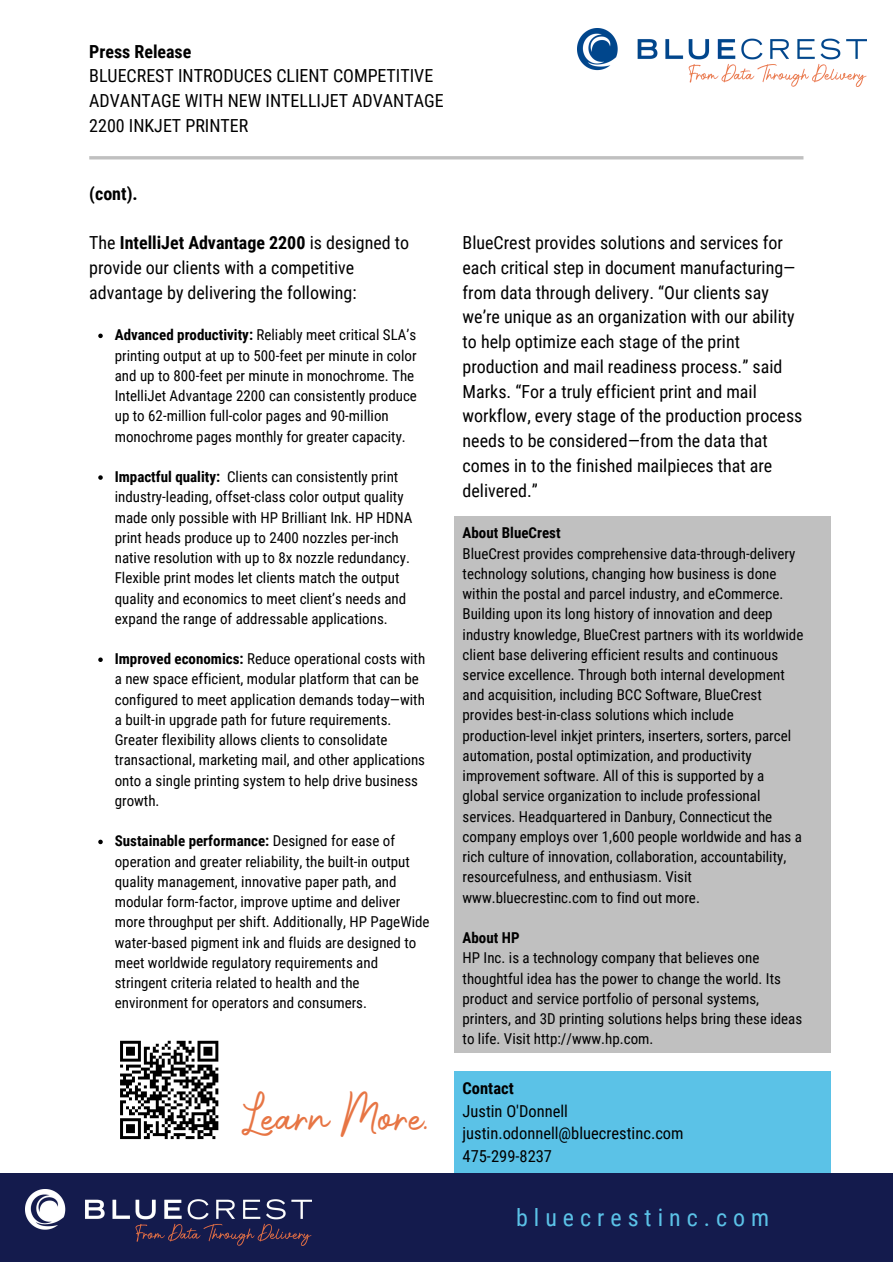
<style>
.page{position:relative;width:893px;height:1264px;background:#fff}
.page>*{position:absolute;margin:0;border:0;box-sizing:border-box;transform-origin:0 0}
.t1{font:27px "Photoshoot";color:#e77544}
.t2{font:24px "Roboto Condensed";letter-spacing:.25em;color:#5bc2e7}
.t3{font:18px/24.8px "Roboto Condensed";color:#000}
.t4{font:700 18px "Roboto Condensed";color:#000}
.t5{font:16.5px/22.5px "Roboto Condensed";color:#000}
.t6{font:700 16.5px "Roboto Condensed";color:#000}
.t7{font:15px/20.2px "Roboto Condensed";color:#000}
.t8{font:700 15px "Roboto Condensed";color:#000}
.s1{font-weight:700}
</style>
<div class="page">
<img style="left:577px;top:29px;width:289px;height:57px">
<hr style="left:89px;top:156px;width:714px;height:3px;background:#c0c0c0">
<div style="left:454px;top:516px;width:376px;height:536px;background:#c0c0c0"></div>
<div style="left:0;top:1173px;width:892px;height:88px;background:#141b4d"></div>
<div style="left:454px;top:1071px;width:376px;height:101px;background:#5bc2e7"></div>
<img style="left:26px;top:1189px;width:285px;height:56px">
<svg style="left:120px;top:1040px;width:99px;height:100px"></svg>
<svg style="left:98px;top:333px;width:5px;height:5px"></svg>
<svg style="left:98px;top:475px;width:5px;height:5px"></svg>
<svg style="left:98px;top:657px;width:5px;height:5px"></svg>
<svg style="left:98px;top:839px;width:5px;height:5px"></svg>
<p class="t4" style="left:89px;top:41px;width:104px">Press Release</p>
<p class="t3" style="left:89px;top:64px;width:356px">BLUECREST INTRODUCES CLIENT COMPETITIVE<br>ADVANTAGE WITH NEW INTELLIJET ADVANTAGE<br>2200 INKJET PRINTER</p>
<p class="t4" style="left:89px;top:183px;width:50px">(cont).</p>
<p class="t3" style="left:89px;top:231px;width:321px">The <span class="s1">IntelliJet Advantage 2200</span> is designed to provide our clients with a competitive advantage by delivering the following:</p>
<p class="t3" style="left:462px;top:231px;width:341px">BlueCrest provides solutions and services for each critical step in document manufacturing— from data through delivery. “Our clients say we’re unique as an organization with our ability to help optimize each stage of the print production and mail readiness process.” said Marks. “For a truly efficient print and mail workflow, every stage of the production process needs to be considered—from the data that comes in to the finished mailpieces that are delivered.”</p>
<p class="t8" style="left:462px;top:524px;width:100px">About BlueCrest</p>
<p class="t7" style="left:462px;top:543px;width:342px">BlueCrest provides comprehensive data-through-delivery technology solutions, changing how business is done within the postal and parcel industry, and eCommerce.<br>Building upon its long history of innovation and deep industry knowledge, BlueCrest partners with its worldwide client base delivering efficient results and continuous service excellence. Through both internal development and acquisition, including BCC Software, BlueCrest provides best-in-class solutions which include production-level inkjet printers, inserters, sorters, parcel automation, postal optimization, and productivity improvement software. All of this is supported by a global service organization to include professional services. Headquartered in Danbury, Connecticut the company employs over 1,600 people worldwide and has a rich culture of innovation, collaboration, accountability, resourcefulness, and enthusiasm. Visit www.bluecrestinc.com to find out more.</p>
<p class="t8" style="left:462px;top:929px;width:58px">About HP</p>
<p class="t7" style="left:462px;top:948px;width:341px">HP Inc. is a technology company that believes one thoughtful idea has the power to change the world. Its product and service portfolio of personal systems, printers, and 3D printing solutions helps bring these ideas to life. Visit http://www.hp.com.</p>
<p class="t7" style="left:115px;top:325px;width:304px"><span class="s1">Advanced productivity:</span> Reliably meet critical SLA’s printing output at up to 500-feet per minute in color and up to 800-feet per minute in monochrome. The IntelliJet Advantage 2200 can consistently produce up to 62-million full-color pages and 90-million monochrome pages monthly for greater capacity.</p>
<p class="t7" style="left:115px;top:467px;width:299px"><span class="s1">Impactful quality:</span> Clients can consistently print industry-leading, offset-class color output quality made only possible with HP Brilliant Ink. HP HDNA print heads produce up to 2400 nozzles per-inch native resolution with up to 8x nozzle redundancy.<br>Flexible print modes let clients match the output quality and economics to meet client’s needs and expand the range of addressable applications.</p>
<p class="t7" style="left:115px;top:649px;width:312px"><span class="s1">Improved economics:</span> Reduce operational costs with a new space efficient, modular platform that can be configured to meet application demands today—with a built-in upgrade path for future requirements.<br>Greater flexibility allows clients to consolidate transactional, marketing mail, and other applications onto a single printing system to help drive business growth.</p>
<p class="t7" style="left:115px;top:831px;width:316px"><span class="s1">Sustainable performance:</span> Designed for ease of operation and greater reliability, the built-in output quality management, innovative paper path, and modular form-factor, improve uptime and deliver more throughput per shift. Additionally, HP PageWide water-based pigment ink and fluids are designed to meet worldwide regulatory requirements and stringent criteria related to health and the environment for operators and consumers.</p>
<h1 class="t1" style="left:242px;top:1108px;width:188px">Learn More.</h1>
<p class="t6" style="left:462px;top:1078px;width:53px">Contact</p>
<p class="t5" style="left:462px;top:1099px;width:222px">Justin O'Donnell justin.odonnell@bluecrestinc.com<br>475-299-8237</p>
<h2 class="t2" style="left:516px;top:1203px;width:254px">bluecrestinc.com</h2>
</div>
